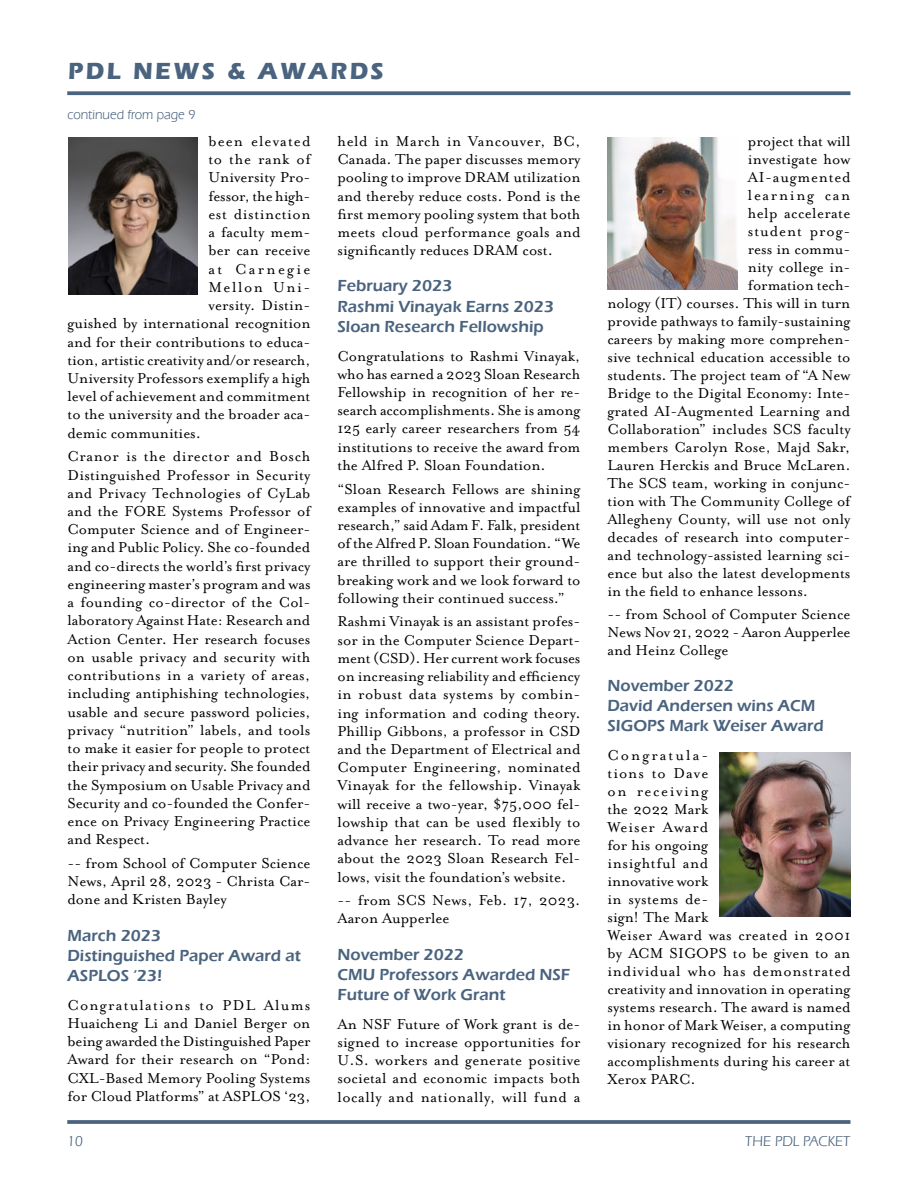
<style>
.page{position:relative;width:918px;height:1188px;background:#fff}
.page>*{position:absolute;margin:0;border:0;box-sizing:border-box;transform-origin:0 0}
.TitleBar{font:700 24px "Eras ITC";letter-spacing:.1em;color:#4a637e}
.Body_text{font:16.5px/18.1px "Mrs Eaves Roman";color:#000;text-align:justify}
.Subhead_3{font:600 16.5px/20px "Eras ITC";color:#4a637e}
.Body_text-2{font:16.5px "Mrs Eaves Roman";letter-spacing:.035em;color:#000}
.Body_text-3{font:16.5px "Mrs Eaves Roman";letter-spacing:.025em;color:#000}
.Body_text-4{font:16.5px "Mrs Eaves Roman";letter-spacing:.065em;color:#000}
.Body_text-5{font:16.5px "Mrs Eaves Roman";letter-spacing:.045em;color:#000}
.Body_text-6{font:16.5px "Mrs Eaves Roman";letter-spacing:.055em;color:#000}
.Body_text-7{font:16.5px "Mrs Eaves Roman";letter-spacing:.04em;color:#000}
.Body_text-8{font:16.5px "Mrs Eaves Roman";letter-spacing:.1em;color:#000}
.Body_text-9{font:16.5px "Mrs Eaves Roman";letter-spacing:.14em;color:#000}
.Body_text-10{font:16.5px "Mrs Eaves Roman";letter-spacing:.095em;color:#000}
.t1{font:15px "Eras IT Cby BT";color:#4a637e}
.t2{font:15px "Eras IT Cby BT";color:#4a637e}
.Cont__From{font:13.5px "Eras IT Cby BT";color:#4a637e}
</style>
<div class="page">
<svg style="left:67px;top:1120px;width:784px;height:4px;background:#556c85"></svg>
<svg style="left:67px;top:91px;width:784px;height:4px;background:#597089"></svg>
<img style="left:68px;top:137px;width:130px;height:158px">
<img style="left:608px;top:137px;width:129px;height:152px">
<img style="left:719px;top:753px;width:132px;height:164px">
<p class="TitleBar" style="left:68px;top:58px;width:317px">PDL NEWS &amp; AWARDS</p>
<p class="Cont__From" style="left:68px;top:107px;width:129px">continued from page 9</p>
<p class="Body_text-4" style="left:208px;top:132px;width:104px">been elevated</p>
<p class="Body_text-7" style="left:208px;top:150px;width:104px">to the rank of</p>
<p class="Body_text" style="left:208px;top:169px;width:104px">University Pro-</p>
<p class="Body_text" style="left:208px;top:187px;width:104px">fessor, the high-</p>
<p class="Body_text-2" style="left:208px;top:205px;width:104px">est distinction</p>
<p class="Body_text" style="left:208px;top:223px;width:104px">a faculty mem-</p>
<p class="Body_text" style="left:208px;top:242px;width:104px">ber can receive</p>
<p class="Body_text-9" style="left:208px;top:260px;width:104px">at Carnegie</p>
<p class="Body_text-10" style="left:208px;top:278px;width:104px">Mellon Uni-</p>
<p class="Body_text" style="left:208px;top:296px;width:104px">versity. Distin-</p>
<p class="Body_text" style="left:68px;top:314px;width:245px">guished by international recognition</p>
<p class="Body_text" style="left:68px;top:333px;width:244px">and for their contributions to educa-</p>
<p class="Body_text" style="left:68px;top:351px;width:245px">tion, artistic creativity and/or research,</p>
<p class="Body_text" style="left:68px;top:369px;width:245px">University Professors exemplify a high</p>
<p class="Body_text" style="left:68px;top:387px;width:244px">level of achievement and commitment</p>
<p class="Body_text" style="left:68px;top:406px;width:244px">to the university and the broader aca-</p>
<p class="Body_text" style="left:68px;top:424px;width:135px">demic communities.</p>
<p class="Body_text" style="left:68px;top:447px;width:245px">Cranor is the director and Bosch Distinguished Professor in Security and Privacy Technologies of CyLab and the FORE Systems Professor of Computer Science and of Engineer&shy;ing and Public Policy. She co-founded and co-directs the world’s first privacy engineering master’s program and was a founding co-director of the Col&shy;laboratory Against Hate: Research and Action Center. Her research focuses on usable privacy and security with contributions in a variety of areas, including antiphishing technologies, usable and secure password policies, privacy “nutrition” labels, and tools to make it easier for people to protect their privacy and security. She founded the Symposium on Usable Privacy and Security and co-founded the Confer&shy;ence on Privacy Engineering Practice and Respect.</p>
<p class="Body_text" style="left:68px;top:854px;width:245px">-- from School of Computer Science News, April 28, 2023 - Christa Car&shy;done and Kristen Bayley</p>
<p class="Subhead_3" style="left:68px;top:925px;width:235px">March 2023<br>Distinguished Paper Award at<br>ASPLOS ‘23!</p>
<p class="Body_text" style="left:68px;top:996px;width:245px">Congratulations to PDL Alums Huaicheng Li and Daniel Berger on being awarded the Distinguished Paper Award for their research on “Pond:<br>CXL-Based Memory Pooling Systems for Cloud Platforms” at ASPLOS ‘23,</p>
<p class="Body_text" style="left:338px;top:132px;width:245px">held in March in Vancouver, BC, Canada. The paper discusses memory pooling to improve DRAM utilization and thereby reduce costs. Pond is the first memory pooling system that both meets cloud performance goals and significantly reduces DRAM cost.</p>
<p class="Subhead_3" style="left:338px;top:276px;width:218px">February 2023<br>Rashmi Vinayak Earns 2023<br>Sloan Research Fellowship</p>
<p class="Body_text" style="left:338px;top:347px;width:245px">Congratulations to Rashmi Vinayak, who has earned a 2023 Sloan Research Fellowship in recognition of her re&shy;search accomplishments. She is among 125 early career researchers from 54 institutions to receive the award from the Alfred P. Sloan Foundation.</p>
<p class="Body_text" style="left:338px;top:480px;width:245px">“Sloan Research Fellows are shining examples of innovative and impactful research,” said Adam F. Falk, president of the Alfred P. Sloan Foundation. “We are thrilled to support their ground&shy;breaking work and we look forward to following their continued success.”</p>
<p class="Body_text" style="left:338px;top:613px;width:245px">Rashmi Vinayak is an assistant profes&shy;sor in the Computer Science Depart&shy;ment (CSD). Her current work focuses on increasing reliability and efficiency in robust data systems by combin&shy;ing information and coding theory.<br>Phillip Gibbons, a professor in CSD and the Department of Electrical and Computer Engineering, nominated Vinayak for the fellowship. Vinayak will receive a two-year, $75,000 fel&shy;lowship that can be used flexibly to advance her research. To read more about the 2023 Sloan Research Fel&shy;lows, visit the foundation’s website.</p>
<p class="Body_text" style="left:338px;top:891px;width:244px">-- from SCS News, Feb. 17, 2023.<br>Aaron Aupperlee</p>
<p class="Subhead_3" style="left:338px;top:944px;width:234px">November 2022<br>CMU Professors Awarded NSF<br>Future of Work Grant</p>
<p class="Body_text" style="left:338px;top:1015px;width:245px">An NSF Future of Work grant is de&shy;signed to increase opportunities for U.S. workers and generate positive societal and economic impacts both locally and nationally, will fund a</p>
<p class="Body_text" style="left:748px;top:132px;width:104px">project that will</p>
<p class="Body_text" style="left:748px;top:150px;width:104px">investigate how</p>
<p class="Body_text-5" style="left:748px;top:168px;width:104px">AI-augmented</p>
<p class="Body_text-8" style="left:748px;top:186px;width:104px">learning can</p>
<p class="Body_text-3" style="left:748px;top:204px;width:104px">help accelerate</p>
<p class="Body_text-6" style="left:748px;top:222px;width:104px">student prog-</p>
<p class="Body_text" style="left:748px;top:240px;width:104px">ress in commu-</p>
<p class="Body_text" style="left:748px;top:258px;width:104px">nity college in-</p>
<p class="Body_text" style="left:748px;top:276px;width:104px">formation tech-</p>
<p class="Body_text" style="left:608px;top:294px;width:244px">nology (IT) courses. This will in turn</p>
<p class="Body_text" style="left:608px;top:312px;width:245px">provide pathways to family-sustaining</p>
<p class="Body_text" style="left:608px;top:330px;width:244px">careers by making more comprehen-</p>
<p class="Body_text" style="left:608px;top:348px;width:245px">sive technical education accessible to</p>
<p class="Body_text" style="left:608px;top:366px;width:245px">students. The project team of “A New</p>
<p class="Body_text" style="left:608px;top:384px;width:244px">Bridge to the Digital Economy: Inte-</p>
<p class="Body_text" style="left:608px;top:402px;width:244px">grated AI-Augmented Learning and</p>
<p class="Body_text" style="left:608px;top:420px;width:245px">Collaboration” includes SCS faculty</p>
<p class="Body_text" style="left:608px;top:438px;width:244px">members Carolyn Rose, Majd Sakr,</p>
<p class="Body_text" style="left:608px;top:456px;width:245px">Lauren Herckis and Bruce McLaren.</p>
<p class="Body_text" style="left:608px;top:474px;width:244px">The SCS team, working in conjunc-</p>
<p class="Body_text" style="left:608px;top:492px;width:244px">tion with The Community College of</p>
<p class="Body_text" style="left:608px;top:510px;width:245px">Allegheny County, will use not only</p>
<p class="Body_text" style="left:608px;top:528px;width:245px">decades of research into computer-</p>
<p class="Body_text" style="left:608px;top:546px;width:244px">and technology-assisted learning sci-</p>
<p class="Body_text" style="left:608px;top:564px;width:245px">ence but also the latest developments</p>
<p class="Body_text" style="left:608px;top:582px;width:202px">in the field to enhance lessons.</p>
<p class="Body_text" style="left:608px;top:606px;width:245px">-- from School of Computer Science News Nov 21, 2022 - Aaron Aupperlee and Heinz College</p>
<p class="Subhead_3" style="left:608px;top:676px;width:218px">November 2022<br>David Andersen wins ACM<br>SIGOPS Mark Weiser Award</p>
<p class="Body_text" style="left:608px;top:746px;width:245px;text-align:left">Congratula-<br>tions to Dave<br>on receiving<br>the 2022 Mark<br>Weiser Award<br>for his ongoing<br>insightful and<br>innovative work<br>in systems de-<br>sign! The Mark<br>Weiser Award was created in 2001 by ACM SIGOPS to be given to an individual who has demonstrated creativity and innovation in operating systems research. The award is named in honor of Mark Weiser, a computing visionary recognized for his research accomplishments during his career at<br>Xerox PARC.</p>
<p class="t2" style="left:68px;top:1132px;width:17px">10</p>
<p class="t1" style="left:745px;top:1132px;width:107px">THE PDL PACKET</p>
</div>
